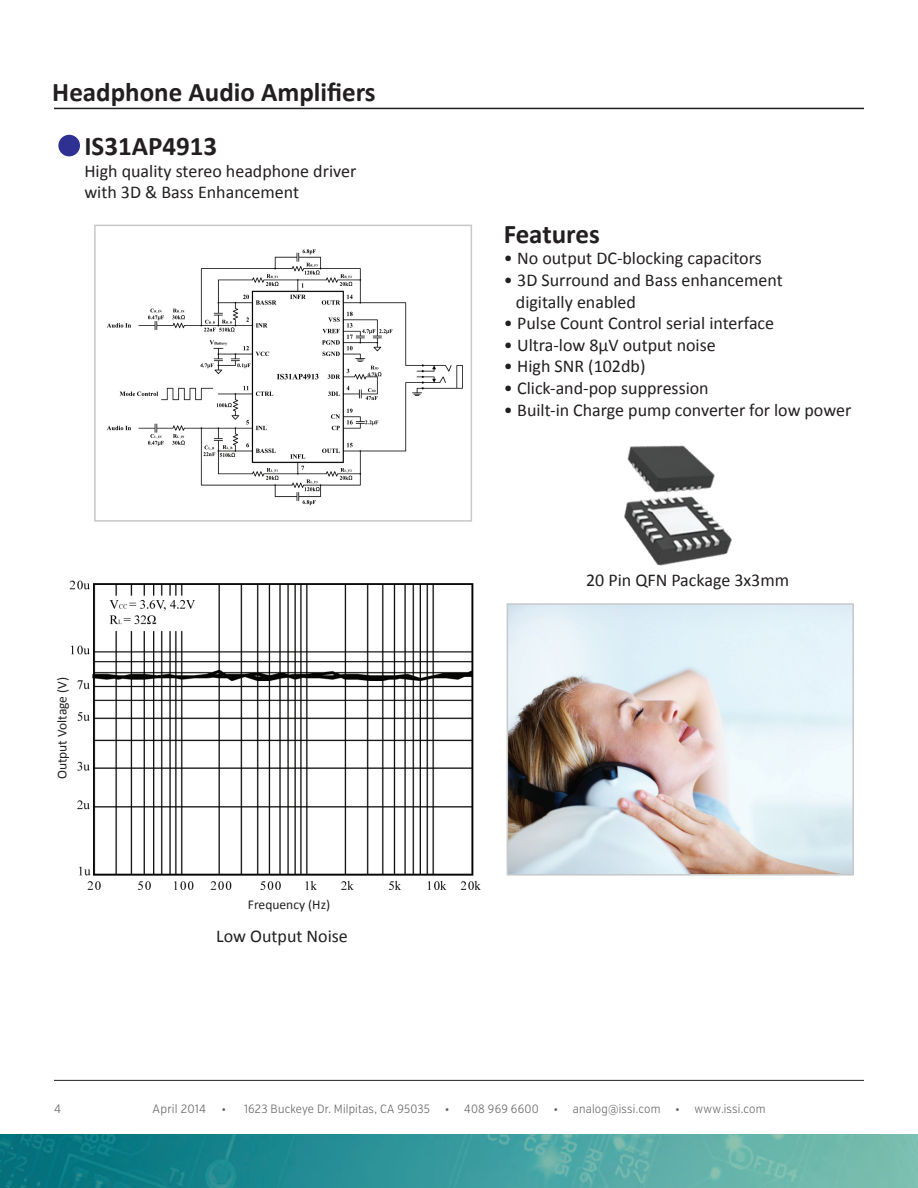
<style>
.page{position:relative;width:918px;height:1188px;background:#fff}
.page>*{position:absolute;margin:0;border:0;box-sizing:border-box;transform-origin:0 0}
.t1{font:700 27px "Calibri";color:#231f20}
.t2{font:18px/21.6px "Calibri";color:#231f20}
.t3{font:13.5px "Calibri";color:#231f20}
.t4{font:300 12px "Verb Cond";letter-spacing:.015em;color:#636366;scale:.95 1}
.t5{font:300 12px "Verb Cond";letter-spacing:.015em;color:#636366}
</style>
<div class="page">
<img style="left:0;top:1134px;width:918px;height:54px">
<img style="left:107px;top:249px;width:356px;height:257px">
<img style="left:69px;top:580px;width:412px;height:310px">
<hr style="left:54px;top:108px;width:810px;height:1px;background:#231f20">
<hr style="left:54px;top:1080px;width:810px;height:1px;background:#231f20">
<div style="left:58px;top:135px;width:22px;height:21px;background:#2e3092;border-radius:50%"></div>
<div style="left:94px;top:225px;width:378px;height:297px;border:2px solid #c7c8ca"></div>
<img style="left:624px;top:445px;width:108px;height:121px">
<img style="left:510px;top:606px;width:341px;height:267px">
<div style="left:507px;top:603px;width:347px;height:273px;border:2px solid #c7c8ca"></div>
<h1 class="t1" style="left:52px;top:75px;width:325px">Headphone Audio Amplifiers</h1>
<h1 class="t1" style="left:84px;top:129px;width:134px">IS31AP4913</h1>
<p class="t2" style="left:84px;top:160px;width:274px">High quality stereo headphone driver with 3D &amp; Bass Enhancement</p>
<p class="t3" style="left:54px;top:779px;width:104px;rotate:-90deg">Output Voltage (V)</p>
<p class="t3" style="left:248px;top:896px;width:84px">Frequency (Hz)</p>
<p class="t2" style="left:216px;top:926px;width:133px">Low Output Noise</p>
<h1 class="t1" style="left:504px;top:217px;width:98px">Features</h1>
<p class="t2" style="left:504px;top:248px;width:260px">• No output DC-blocking capacitors</p>
<p class="t2" style="left:516px;top:269px;width:268px;text-indent:-12px">• 3D Surround and Bass enhancement digitally enabled</p>
<p class="t2" style="left:504px;top:312px;width:272px">• Pulse Count Control serial interface</p>
<p class="t2" style="left:504px;top:334px;width:214px">• Ultra-low 8μV output noise</p>
<p class="t2" style="left:504px;top:356px;width:143px">• High SNR (102db)</p>
<p class="t2" style="left:504px;top:377px;width:207px">• Click-and-pop suppression</p>
<p class="t2" style="left:504px;top:399px;width:349px">• Built-in Charge pump converter for low power</p>
<p class="t2" style="left:586px;top:570px;width:205px">20 Pin QFN Package 3x3mm</p>
<p class="t5" style="left:54px;top:1102px;width:8px">4</p>
<p class="t5" style="left:153px;top:1102px;width:55px">April 2014</p>
<p class="t4" style="left:222px;top:1102px;width:574px">• 1623 Buckeye Dr. Milpitas, CA 95035 • 408 969 6600 • analog@issi.com • www.issi.com</p>
</div>
